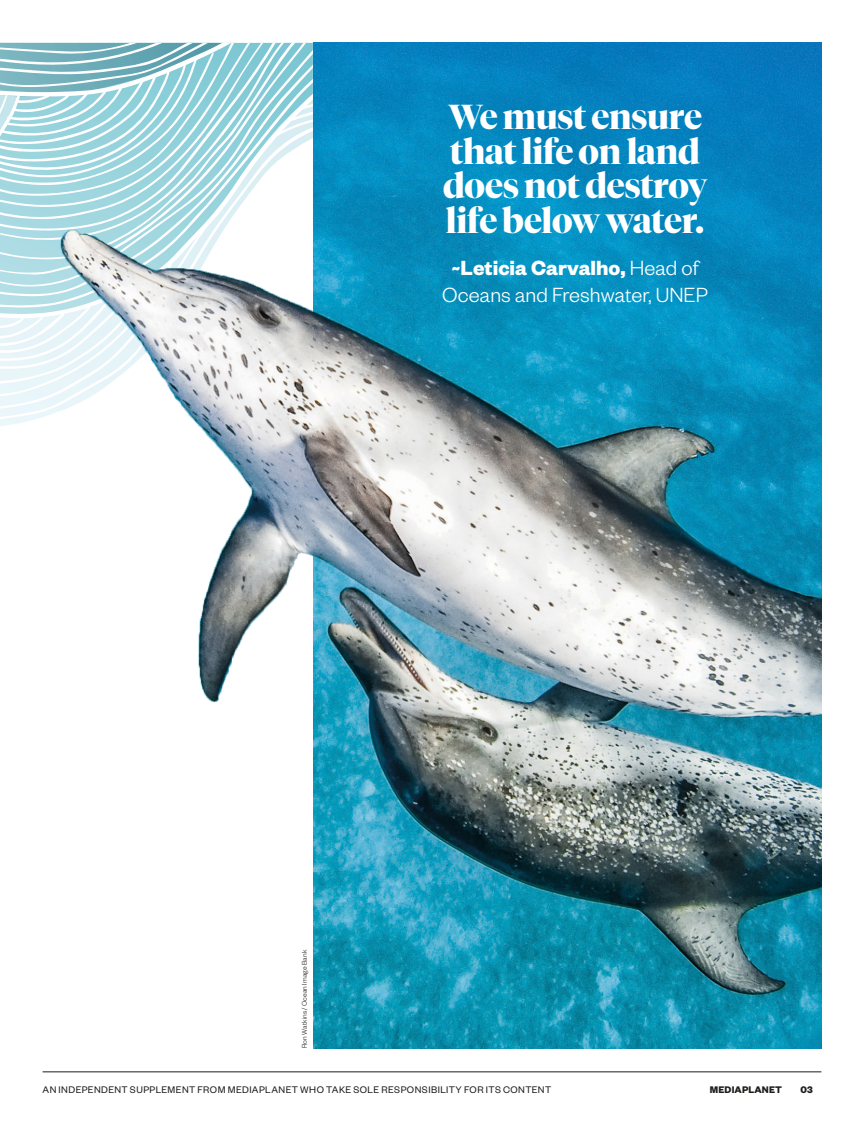
<style>
.page{position:relative;width:864px;height:1136px;background:#fff}
.page>*{position:absolute;margin:0;border:0;box-sizing:border-box;transform-origin:0 0}
.t1{font:700 34.5px/34.5px "Tiempos Fine";letter-spacing:-.01em;color:#fff}
.t2{font:300 22.5px/27px "Founders Grotesk";color:#fff;text-align:center}
.t3{font:10.5px "Founders Grotesk";letter-spacing:.04em;color:#1d1d1b}
.t4{font:700 10.5px "Founders Grotesk";letter-spacing:.015em;color:#1d1d1b}
._09_Photo_credit{font:300 7.5px "Founders Grotesk";letter-spacing:.02em;color:#1d1d1b}
.s1{font-weight:700}
</style>
<div class="page">
<hr style="left:43px;top:1071px;width:778px;height:1px;background:#1d1d1b">
<svg style="left:0;top:43px;width:43px;height:369px"></svg>
<img style="left:43px;top:43px;width:778px;height:1004px">
<p class="t1" style="left:443px;top:100px;width:266px">We must ensure that life on land does not destroy life below water.</p>
<p class="t2" style="left:442px;top:253px;width:267px"><span class="s1">~Leticia Carvalho,</span> Head of<br>Oceans and Freshwater, UNEP</p>
<p class="_09_Photo_credit" style="left:300px;top:1047px;width:100px;rotate:-90deg">Ron Watkins / Ocean Image Bank</p>
<p class="t3" style="left:43px;top:1083px;width:510px">AN INDEPENDENT SUPPLEMENT FROM MEDIAPLANET WHO TAKE SOLE RESPONSIBILITY FOR ITS CONTENT</p>
<p class="t4" style="left:709px;top:1083px;width:74px">MEDIAPLANET</p>
<p class="t4" style="left:800px;top:1083px;width:14px">03</p>
</div>
